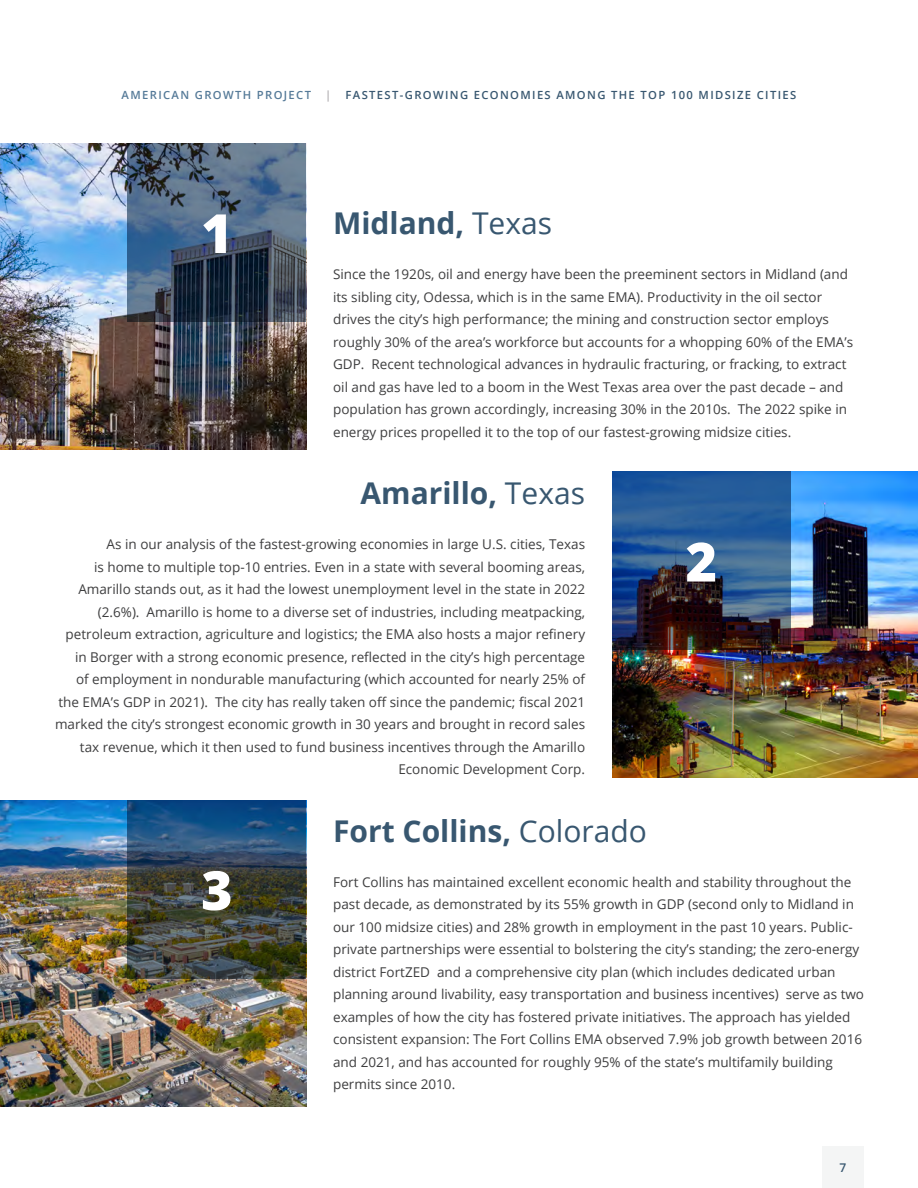
<style>
.page{position:relative;width:918px;height:1188px;background:#fff}
.page>*{position:absolute;margin:0;border:0;box-sizing:border-box;transform-origin:0 0}
.Release_Title{font:800 54px "Open Sans";color:#fff}
.City_Name{font:700 30px "Open Sans";color:#385770}
.t1{font:13.5px/22.5px "Open Sans";color:#3e3e3f}
.t2{font:600 12px "Open Sans";color:#385770}
.t3{font:600 11.25px "Open Sans";letter-spacing:.12em;color:#385770}
.t4{font:600 11.25px "Open Sans";letter-spacing:.12em;color:#557a98}
.t5{font:600 11.25px "Open Sans";color:#b0adb0}
.s1{font-weight:400}
</style>
<div class="page">
<div style="left:822px;top:1146px;width:42px;height:42px;background:#f4f5f5"></div>
<img style="left:0;top:143px;width:306px;height:306px">
<img style="left:0;top:800px;width:306px;height:306px">
<img style="left:612px;top:472px;width:306px;height:306px">
<svg style="left:128px;top:143px;width:178px;height:179px;background:#445970"></svg>
<img style="left:128px;top:800px;width:178px;height:179px">
<img style="left:612px;top:472px;width:179px;height:178px">
<img style="left:0;top:886px;width:1px;height:302px">
<hr style="left:0;top:886px;width:1px;height:179px;background:#385770">
<p class="t4" style="left:122px;top:87px;width:191px">AMERICAN GROWTH PROJECT</p>
<p class="t5" style="left:325px;top:87px;width:8px">|</p>
<p class="t3" style="left:346px;top:87px;width:452px">FASTEST-GROWING ECONOMIES AMONG THE TOP 100 MIDSIZE CITIES</p>
<p class="Release_Title" style="left:201px;top:192px;width:33px">1</p>
<p class="City_Name" style="left:333px;top:202px;width:221px">Midland, <span class="s1">Texas</span></p>
<p class="t1" style="left:333px;top:263px;width:522px">Since the 1920s, oil and energy have been the preeminent sectors in Midland (and its sibling city, Odessa, which is in the same EMA). Productivity in the oil sector drives the city’s high performance; the mining and construction sector employs roughly 30% of the area’s workforce but accounts for a whopping 60% of the EMA’s GDP. Recent technological advances in hydraulic fracturing, or fracking, to extract oil and gas have led to a boom in the West Texas area over the past decade – and population has grown accordingly, increasing 30% in the 2010s. The 2022 spike in energy prices propelled it to the top of our fastest-growing midsize cities.</p>
<p class="City_Name" style="left:361px;top:472px;width:226px">Amarillo, <span class="s1">Texas</span></p>
<p class="t1" style="left:55px;top:533px;width:532px;text-align:right">As in our analysis of the fastest-growing economies in large U.S. cities, Texas<br>is home to multiple top-10 entries. Even in a state with several booming areas, Amarillo stands out, as it had the lowest unemployment level in the state in 2022 (2.6%). Amarillo is home to a diverse set of industries, including meatpacking, petroleum extraction, agriculture and logistics; the EMA also hosts a major refinery in Borger with a strong economic presence, reflected in the city’s high percentage<br>of employment in nondurable manufacturing (which accounted for nearly 25% of the EMA’s GDP in 2021). The city has really taken off since the pandemic; fiscal 2021 marked the city’s strongest economic growth in 30 years and brought in record sales tax revenue, which it then used to fund business incentives through the Amarillo Economic Development Corp.</p>
<p class="Release_Title" style="left:686px;top:521px;width:33px">2</p>
<p class="Release_Title" style="left:201px;top:849px;width:33px">3</p>
<p class="City_Name" style="left:333px;top:809px;width:315px">Fort Collins, <span class="s1">Colorado</span></p>
<p class="t1" style="left:333px;top:870px;width:533px">Fort Collins has maintained excellent economic health and stability throughout the past decade, as demonstrated by its 55% growth in GDP (second only to Midland in our 100 midsize cities) and 28% growth in employment in the past 10 years. Public&shy;private partnerships were essential to bolstering the city’s standing; the zero-energy district FortZED and a comprehensive city plan (which includes dedicated urban planning around livability, easy transportation and business incentives) serve as two examples of how the city has fostered private initiatives. The approach has yielded consistent expansion: The Fort Collins EMA observed 7.9% job growth between 2016 and 2021, and has accounted for roughly 95% of the state’s multifamily building permits since 2010.</p>
<p class="t2" style="left:840px;top:1159px;width:8px">7</p>
</div>
